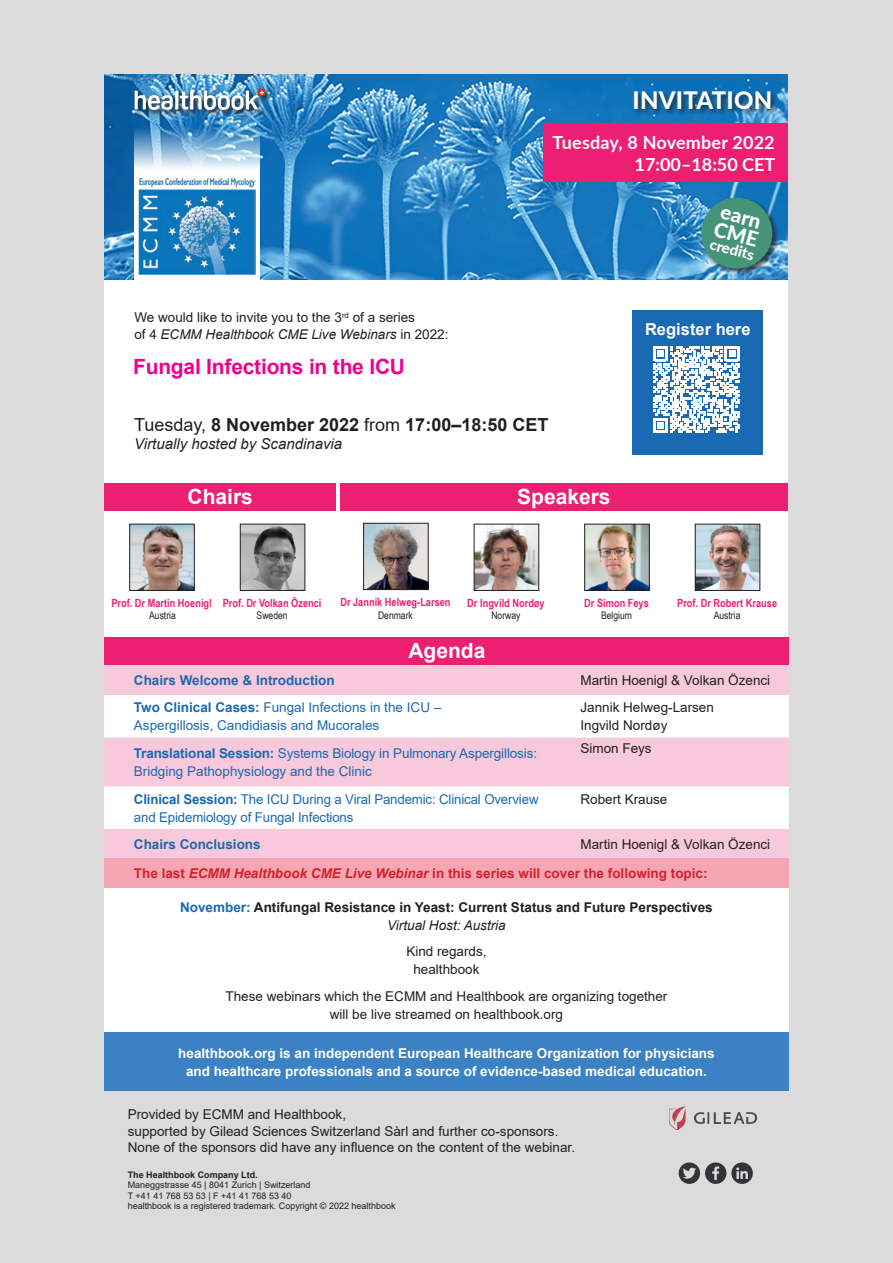
<style>
.page{position:relative;width:893px;height:1263px;background:#dadbda}
.page>*{position:absolute;margin:0;border:0;box-sizing:border-box;transform-origin:0 0}
.t1{font:800 24px "Lato";letter-spacing:.01em;color:#fff}
.t2{font:700 21px "Arial";letter-spacing:-.01em;color:#ed028c}
.t3{font:700 21px "Arial";color:#fff}
.t4{font:800 20.55px/18.9px "Lato";color:#fff}
.t5{font:700 18px "Arial";color:#231f20}
.t6{font:700 18px/21.6px "Lato";letter-spacing:.005em;color:#fff;text-align:right}
.t7{font:700 16.5px "Arial";color:#fff}
.t8{font:italic 15px "Arial";color:#231f20}
.t9{font:800 15px "Lato";color:#fff}
.t10{font:13.5px/18px "Arial";color:#231f20}
.t11{font:13.5px/18px "Arial";letter-spacing:-.01em;color:#1a69b3}
.t12{font:700 13.5px/18px "Arial";color:#fff;text-align:center}
.t13{font:700 13.5px/29.5px "Arial";color:#d1232a}
.t14{font:700 13.5px/18px "Arial";color:#231f20;text-align:center}
.t15{font:700 13.5px "Arial";color:#1a69b3}
.t16{font:700 11.25px "Arial Narrow";color:#ed1f72}
.t17{font:10.5px "Arial Narrow";color:#231f20}
.t18{font:9px/10.5px "Arial";color:#231f20}
.t19{font:700 9px "Arial";color:#231f20}
.s1{font-style:italic}
.s2{font-weight:400}
.s3{font-weight:700}
.s4{font-weight:400;color:#231f20}
.s5{color:#1a69b3}
.s6{font-weight:400;font-style:italic}
</style>
<div class="page">
<div style="left:105px;top:280px;width:683px;height:362px;background:#fff"></div>
<div style="left:632px;top:311px;width:131px;height:144px;background:#1a69b3"></div>
<div style="left:105px;top:483px;width:231px;height:27px;background:#ed1f72"></div>
<div style="left:340px;top:483px;width:448px;height:27px;background:#ed1f72"></div>
<div style="left:105px;top:637px;width:684px;height:27px;background:#ed1f72"></div>
<svg style="left:694px;top:1112px;width:63px;height:12px"></svg>
<svg style="left:669px;top:1106px;width:17px;height:24px"></svg>
<img style="left:131px;top:526px;width:62px;height:63px">
<div style="left:129px;top:524px;width:66px;height:67px;border:1px solid #231f20"></div>
<img style="left:242px;top:526px;width:61px;height:63px">
<div style="left:240px;top:524px;width:65px;height:67px;border:1px solid #231f20"></div>
<img style="left:365px;top:525px;width:61px;height:63px">
<div style="left:363px;top:523px;width:65px;height:67px;border:1px solid #231f20"></div>
<img style="left:476px;top:526px;width:61px;height:63px">
<div style="left:474px;top:524px;width:65px;height:67px;border:1px solid #231f20"></div>
<img style="left:586px;top:526px;width:61px;height:63px">
<div style="left:584px;top:524px;width:65px;height:67px;border:1px solid #231f20"></div>
<img style="left:697px;top:526px;width:61px;height:63px">
<div style="left:695px;top:524px;width:65px;height:67px;border:1px solid #231f20"></div>
<svg style="left:679px;top:1162px;width:74px;height:22px"></svg>
<svg style="left:653px;top:346px;width:86px;height:87px"></svg>
<img style="left:105px;top:74px;width:682px;height:206px">
<div style="left:543px;top:124px;width:244px;height:58px;background:#ed1f72"></div>
<svg style="left:134px;top:118px;width:126px;height:162px;background:#a6c8e2"></svg>
<img style="left:139px;top:178px;width:116px;height:96px">
<div style="left:133px;top:88px;width:140px;height:29px;background:#231f20;opacity:.96"></div>
<img style="left:135px;top:90px;width:130px;height:20px">
<div style="left:633px;top:90px;width:145px;height:26px;background:#231f20;opacity:.75"></div>
<div style="left:700px;top:196px;width:80px;height:80px;background:#231f20;opacity:.75"></div>
<div style="left:701px;top:198px;width:71px;height:71px;background:#459479;border-radius:50%"></div>
<div style="left:104px;top:665px;width:685px;height:193px;background:#f8c9da"></div>
<div style="left:104px;top:695px;width:685px;height:43px;background:#fff"></div>
<div style="left:104px;top:786px;width:685px;height:43px;background:#fff"></div>
<div style="left:104px;top:858px;width:685px;height:30px;background:#f6a5b3"></div>
<div style="left:104px;top:888px;width:685px;height:145px;background:#fff"></div>
<div style="left:104px;top:1033px;width:685px;height:58px;background:#3b82c4"></div>
<h1 class="t1" style="left:632px;top:82px;width:141px">INVITATION</h1>
<h3 class="t6" style="left:553px;top:131px;width:224px">Tuesday, 8 November 2022<br>17:00–18:50 CET</h3>
<p class="t10" style="left:134px;top:309px;width:316px;line-height:16.2px">We would like to invite you to the 3<sup>rd</sup> of a series<br>of 4 <span class="s1">ECMM Healthbook CME Live Webinars</span> in 2022:</p>
<h2 class="t2" style="left:133px;top:352px;width:274px">Fungal Infections in the ICU</h2>
<h3 class="t5" style="left:134px;top:412px;width:416px"><span class="s2">Tuesday,</span> 8 November 2022 <span class="s2">from</span> 17:00–18:50 CET</h3>
<p class="t8" style="left:134px;top:434px;width:210px">Virtually hosted by Scandinavia</p>
<h2 class="t3" style="left:188px;top:482px;width:67px">Chairs</h2>
<h2 class="t3" style="left:517px;top:482px;width:95px">Speakers</h2>
<h3 class="t4" style="left:722px;top:200px;width:46px;rotate:15deg">earn<br>CME</h3>
<p class="t9" style="left:713px;top:233px;width:47px;rotate:15deg">credits</p>
<p class="t7" style="left:645px;top:318px;width:107px">Register here</p>
<p class="t16" style="left:111px;top:594px;width:102px">Prof. Dr Martin Hoenigl</p>
<p class="t17" style="left:149px;top:608px;width:28px">Austria</p>
<p class="t16" style="left:223px;top:594px;width:100px">Prof. Dr Volkan Özenci</p>
<p class="t17" style="left:257px;top:608px;width:33px">Sweden</p>
<p class="t16" style="left:340px;top:593px;width:112px">Dr Jannik Helweg-Larsen</p>
<p class="t17" style="left:378px;top:607px;width:36px">Denmark</p>
<p class="t16" style="left:467px;top:594px;width:79px">Dr Ingvild Nordøy</p>
<p class="t17" style="left:491px;top:608px;width:31px">Norway</p>
<h2 class="t3" style="left:408px;top:636px;width:79px">Agenda</h2>
<p class="t16" style="left:584px;top:594px;width:66px">Dr Simon Feys</p>
<p class="t17" style="left:601px;top:608px;width:33px">Belgium</p>
<p class="t16" style="left:677px;top:594px;width:101px">Prof. Dr Robert Krause</p>
<p class="t17" style="left:714px;top:608px;width:28px">Austria</p>
<p class="t15" style="left:134px;top:671px;width:202px">Chairs Welcome &amp; Introduction</p>
<p class="t10" style="left:580px;top:671px;width:191px">Martin Hoenigl &amp; Volkan Özenci</p>
<p class="t11" style="left:134px;top:698px;width:309px"><span class="s3">Two Clinical Cases:</span> Fungal Infections in the ICU –<br>Aspergillosis, Candidiasis and Mucorales</p>
<p class="t10" style="left:580px;top:698px;width:135px">Jannik Helweg-Larsen<br>Ingvild Nordøy</p>
<p class="t11" style="left:134px;top:744px;width:405px"><span class="s3">Translational Session:</span> Systems Biology in Pulmonary Aspergillosis:<br>Bridging Pathophysiology and the Clinic</p>
<p class="t10" style="left:580px;top:739px;width:73px">Simon Feys</p>
<p class="t11" style="left:134px;top:790px;width:406px"><span class="s3">Clinical Session:</span> The ICU During a Viral Pandemic: Clinical Overview and Epidemiology of Fungal Infections</p>
<p class="t10" style="left:580px;top:790px;width:89px">Robert Krause</p>
<p class="t15" style="left:134px;top:834px;width:128px">Chairs Conclusions</p>
<p class="t13" style="left:134px;top:829px;width:638px;text-indent:446px"><span class="s4">Martin Hoenigl &amp; Volkan Özenci<br></span>The last <span class="s1">ECMM Healthbook CME Live Webinar</span> in this series will cover the following topic:</p>
<p class="t14" style="left:180px;top:898px;width:534px"><span class="s5">November:</span> Antifungal Resistance in Yeast: Current Status and Future Perspectives<br><span class="s6">Virtual Host: Austria</span></p>
<p class="t10" style="left:406px;top:942px;width:82px;text-align:center">Kind regards, healthbook</p>
<p class="t10" style="left:225px;top:987px;width:443px;text-align:center">These webinars which the ECMM and Healthbook are organizing together will be live streamed on healthbook.org</p>
<p class="t12" style="left:178px;top:1044px;width:538px">healthbook.org is an independent European Healthcare Organization for physicians and healthcare professionals and a source of evidence-based medical education.</p>
<p class="t10" style="left:128px;top:1106px;width:449px;line-height:16.5px">Provided by ECMM and Healthbook,<br>supported by Gilead Sciences Switzerland Sàrl and further co-sponsors.<br>None of the sponsors did have any influence on the content of the webinar.</p>
<p class="t19" style="left:128px;top:1168px;width:132px">The Healthbook Company Ltd.</p>
<p class="t18" style="left:128px;top:1179px;width:269px">Maneggstrasse 45 | 8041 Zurich | Switzerland<br>T +41 41 768 53 53 | F +41 41 768 53 40<br>healthbook is a registered trademark. Copyright © 2022 healthbook</p>
</div>
